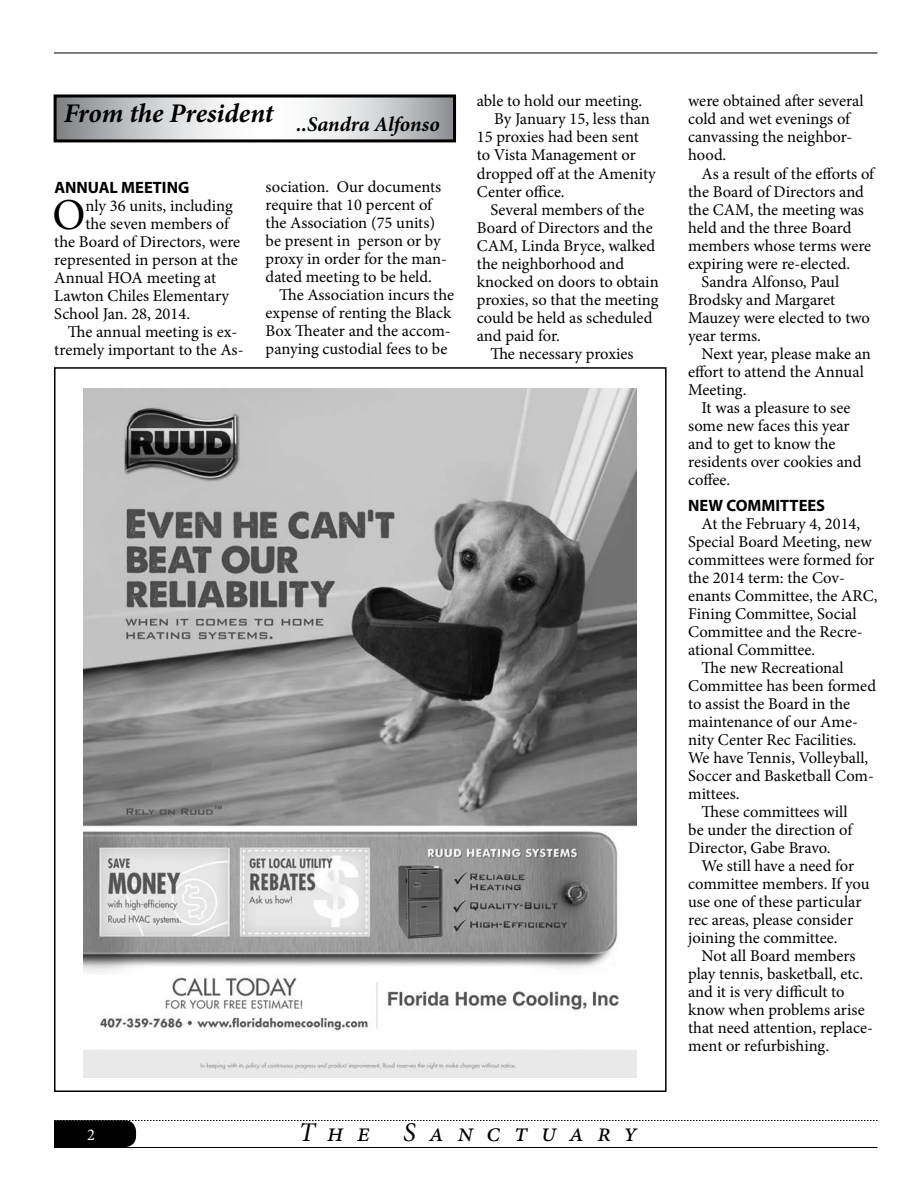
<style>
.page{position:relative;width:918px;height:1188px;background:#fff}
.page>*{position:absolute;margin:0;border:0;box-sizing:border-box;transform-origin:0 0}
.t1{font:44.25px "Minion Pro";color:#000}
.t2{font:italic 700 27px "Minion Pro";letter-spacing:-.005em;color:#000}
.t3{font:italic 27px "Minion Pro";letter-spacing:.5em;color:#000}
.t4{font:16.5px/18px "Minion Pro";color:#000}
.t5{font:700 16.5px "Myriad Pro";color:#000}
.t6{font:16.5px "Minion Pro";color:#fff}
</style>
<div class="page">
<hr style="left:54px;top:1147px;width:824px;height:1px;background:#000">
<svg style="left:54px;top:1120px;width:823px;height:27px"></svg>
<hr style="left:54px;top:53px;width:824px;height:1px;background:#000">
<img style="left:84px;top:389px;width:553px;height:689px">
<svg style="left:58px;top:98px;width:394px;height:40px"></svg>
<div style="left:54px;top:94px;width:402px;height:48px;border:3px solid #000"></div>
<h2 class="t2" style="left:64px;top:95px;width:377px">From the President <sub>..Sandra</sub> <sub>Alfonso</sub></h2>
<p class="t5" style="left:54px;top:176px;width:136px">ANNUAL MEETING</p>
<h1 class="t1" style="left:52px;top:185px;width:35px">O</h1>
<p class="t4" style="left:85px;top:197px;width:149px">nly 36 units, including</p>
<p class="t4" style="left:85px;top:215px;width:145px">the seven members of</p>
<p class="t4" style="left:54px;top:233px;width:187px">the Board of Directors, were</p>
<p class="t4" style="left:54px;top:251px;width:185px">represented in person at the</p>
<p class="t4" style="left:54px;top:269px;width:163px">Annual HOA meeting at</p>
<p class="t4" style="left:54px;top:287px;width:176px">Lawton Chiles Elementary</p>
<p class="t4" style="left:54px;top:305px;width:137px">School Jan. 28, 2014.</p>
<p class="t4" style="left:68px;top:323px;width:171px">The annual meeting is ex-</p>
<p class="t4" style="left:54px;top:341px;width:191px">tremely important to the As-</p>
<p class="t4" style="left:266px;top:178px;width:177px">sociation. Our documents</p>
<p class="t4" style="left:266px;top:196px;width:168px">require that 10 percent of</p>
<p class="t4" style="left:266px;top:214px;width:171px">the Association (75 units)</p>
<p class="t4" style="left:266px;top:232px;width:177px">be present in person or by</p>
<p class="t4" style="left:266px;top:250px;width:183px">proxy in order for the man-</p>
<p class="t4" style="left:266px;top:268px;width:168px">dated meeting to be held.</p>
<p class="t4" style="left:279px;top:286px;width:177px">The Association incurs the</p>
<p class="t4" style="left:266px;top:304px;width:187px">expense of renting the Black</p>
<p class="t4" style="left:266px;top:322px;width:187px">Box Theater and the accom-</p>
<p class="t4" style="left:266px;top:340px;width:183px">panying custodial fees to be</p>
<p class="t4" style="left:477px;top:92px;width:167px">able to hold our meeting.</p>
<p class="t4" style="left:494px;top:110px;width:157px">By January 15, less than</p>
<p class="t4" style="left:477px;top:128px;width:163px">15 proxies had been sent</p>
<p class="t4" style="left:477px;top:146px;width:160px">to Vista Management or</p>
<p class="t4" style="left:477px;top:164px;width:180px">dropped off at the Amenity</p>
<p class="t4" style="left:477px;top:182px;width:89px">Center office.</p>
<p class="t4" style="left:490px;top:200px;width:155px">Several members of the</p>
<p class="t4" style="left:477px;top:218px;width:177px">Board of Directors and the</p>
<p class="t4" style="left:477px;top:236px;width:180px">CAM, Linda Bryce, walked</p>
<p class="t4" style="left:477px;top:254px;width:149px">the neighborhood and</p>
<p class="t4" style="left:477px;top:272px;width:183px">knocked on doors to obtain</p>
<p class="t4" style="left:477px;top:290px;width:183px">proxies, so that the meeting</p>
<p class="t4" style="left:477px;top:308px;width:177px">could be held as scheduled</p>
<p class="t4" style="left:477px;top:326px;width:85px">and paid for.</p>
<p class="t4" style="left:490px;top:344px;width:145px">The necessary proxies</p>
<p class="t6" style="left:87px;top:1123px;width:9px">2</p>
<h2 class="t3" style="left:299px;top:1114px;width:340px">The Sanctuary</h2>
<p class="t4" style="left:688px;top:92px;width:177px">were obtained after several cold and wet evenings of canvassing the neighbor&shy;hood.</p>
<p class="t4" style="left:702px;top:164px;width:174px">As a result of the efforts of</p>
<p class="t4" style="left:688px;top:182px;width:177px">the Board of Directors and</p>
<p class="t4" style="left:688px;top:200px;width:177px">the CAM, the meeting was</p>
<p class="t4" style="left:688px;top:218px;width:165px">held and the three Board</p>
<p class="t4" style="left:688px;top:236px;width:185px">members whose terms were</p>
<p class="t4" style="left:688px;top:254px;width:164px">expiring were re-elected.</p>
<p class="t4" style="left:702px;top:272px;width:139px">Sandra Alfonso, Paul</p>
<p class="t4" style="left:688px;top:290px;width:148px">Brodsky and Margaret</p>
<p class="t4" style="left:688px;top:308px;width:183px">Mauzey were elected to two</p>
<p class="t4" style="left:688px;top:326px;width:74px">year terms.</p>
<p class="t4" style="left:702px;top:344px;width:171px">Next year, please make an</p>
<p class="t4" style="left:688px;top:362px;width:177px">effort to attend the Annual</p>
<p class="t4" style="left:688px;top:380px;width:60px">Meeting.</p>
<p class="t4" style="left:702px;top:398px;width:150px">It was a pleasure to see</p>
<p class="t4" style="left:688px;top:416px;width:163px">some new faces this year</p>
<p class="t4" style="left:688px;top:434px;width:149px">and to get to know the</p>
<p class="t4" style="left:688px;top:452px;width:175px">residents over cookies and</p>
<p class="t4" style="left:688px;top:470px;width:44px">coffee.</p>
<p class="t5" style="left:688px;top:495px;width:139px">NEW COMMITTEES</p>
<p class="t4" style="left:702px;top:515px;width:160px">At the February 4, 2014,</p>
<p class="t4" style="left:688px;top:533px;width:185px">Special Board Meeting, new</p>
<p class="t4" style="left:688px;top:551px;width:188px">committees were formed for</p>
<p class="t4" style="left:688px;top:569px;width:158px">the 2014 term: the Cov-</p>
<p class="t4" style="left:688px;top:587px;width:191px">enants Committee, the ARC,</p>
<p class="t4" style="left:688px;top:605px;width:170px">Fining Committee, Social</p>
<p class="t4" style="left:688px;top:623px;width:176px">Committee and the Recre-</p>
<p class="t4" style="left:688px;top:641px;width:129px">ational Committee.</p>
<p class="t4" style="left:702px;top:659px;width:144px">The new Recreational</p>
<p class="t4" style="left:688px;top:677px;width:189px">Committee has been formed</p>
<p class="t4" style="left:688px;top:695px;width:164px">to assist the Board in the</p>
<p class="t4" style="left:688px;top:713px;width:171px">maintenance of our Ame-</p>
<p class="t4" style="left:688px;top:731px;width:170px">nity Center Rec Facilities.</p>
<p class="t4" style="left:688px;top:749px;width:182px">We have Tennis, Volleyball,</p>
<p class="t4" style="left:688px;top:767px;width:187px">Soccer and Basketball Com-</p>
<p class="t4" style="left:688px;top:785px;width:53px">mittees.</p>
<p class="t4" style="left:702px;top:803px;width:148px">These committees will</p>
<p class="t4" style="left:688px;top:821px;width:166px">be under the direction of</p>
<p class="t4" style="left:688px;top:839px;width:144px">Director, Gabe Bravo.</p>
<p class="t4" style="left:702px;top:857px;width:154px">We still have a need for</p>
<p class="t4" style="left:688px;top:875px;width:183px">committee members. If you</p>
<p class="t4" style="left:688px;top:893px;width:175px">use one of these particular</p>
<p class="t4" style="left:688px;top:911px;width:166px">rec areas, please consider</p>
<p class="t4" style="left:688px;top:929px;width:151px">joining the committee.</p>
<p class="t4" style="left:702px;top:947px;width:155px">Not all Board members</p>
<p class="t4" style="left:688px;top:965px;width:176px">play tennis, basketball, etc.</p>
<p class="t4" style="left:688px;top:983px;width:158px">and it is very difficult to</p>
<p class="t4" style="left:688px;top:1001px;width:178px">know when problems arise</p>
<p class="t4" style="left:688px;top:1019px;width:186px">that need attention, replace-</p>
<p class="t4" style="left:688px;top:1037px;width:143px">ment or refurbishing.</p>
</div>
